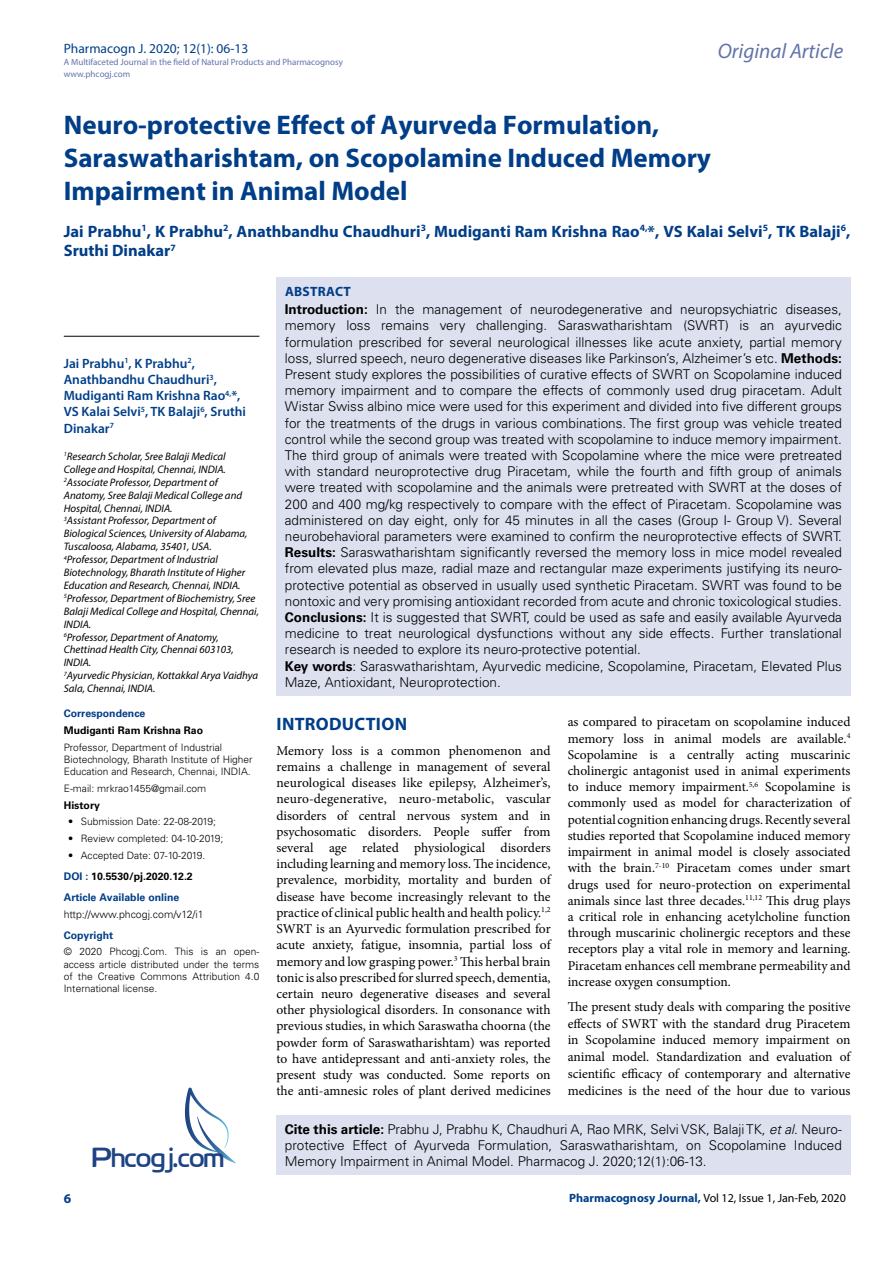
<style>
.page{position:relative;width:893px;height:1263px;background:#fff}
.page>*{position:absolute;margin:0;border:0;box-sizing:border-box;transform-origin:0 0}
.t1{font:27.6px "Cloud World";color:#1e4384}
.t2{font:700 27px/33px "Myriad Pro";color:#003e88}
.t3{font:italic 21px "Myriad Pro";color:#6273aa}
.t4{font:700 18px "Myriad Pro";letter-spacing:.015em;color:#003e88}
.t5{font:700 16.5px/19.5px "Myriad Pro";color:#003e88}
.t6{font:300 13.5px/16.2px "Univers LT Std";color:#000}
.t7{font:13.5px/16.2px "Minion Pro";color:#000;text-align:justify}
.t8{font:600 13.5px/16.2px "Myriad Pro";color:#003e88}
.t9{font:13.5px "Myriad Pro";color:#003f89}
.t10{font:700 13.5px "Myriad Pro";letter-spacing:.02em;color:#003e88}
.t11{font:12px "Myriad Pro";color:#000}
.t12{font:italic 10.8px/12.9px "Myriad Pro";color:#000}
.t13{font:700 10.5px/21.1px "Univers LT Std";color:#003e88}
.t14{font:700 10.5px "Univers LT Std";color:#000}
.t15{font:300 10.5px "Univers LT Std";color:#000}
.t16{font:300 10.2px/12.3px "Univers LT Std";color:#000}
.t17{font:9px/12px "Myriad Pro";color:#6273aa}
.s1{color:#000}
.s2{font-weight:700}
.s3{font-style:italic}
.s4{font-weight:700;color:#003e88}
</style>
<div class="page">
<div style="left:276px;top:1115px;width:574px;height:60px;background:#dde0ef"></div>
<svg style="left:185px;top:1087px;width:51px;height:76px"></svg>
<div style="left:276px;top:277px;width:574px;height:418px;background:#dde0ef"></div>
<hr style="left:64px;top:336px;width:195px;height:1px;background:#000">
<p class="t9" style="left:64px;top:40px;width:186px">Pharmacogn J. 2020; 12(1): 06-13</p>
<p class="t17" style="left:64px;top:55px;width:281px">A Multifaceted Journal in the field of Natural Products and Pharmacognosy www.phcogj.com</p>
<h3 class="t3" style="left:718px;top:38px;width:127px">Original Article</h3>
<h2 class="t2" style="left:64px;top:108px;width:649px">Neuro-protective Effect of Ayurveda Formulation,<br>Saraswatharishtam, on Scopolamine Induced Memory<br>Impairment in Animal Model</h2>
<p class="t5" style="left:64px;top:221px;width:788px">Jai Prabhu<sup>1</sup>, K Prabhu<sup>2</sup>, Anathbandhu Chaudhuri<sup>3</sup>, Mudiganti Ram Krishna Rao<sup>4,</sup>*, VS Kalai Selvi<sup>5</sup>, TK Balaji<sup>6</sup>,<br>Sruthi Dinakar<sup>7</sup></p>
<p class="t8" style="left:64px;top:355px;width:184px">Jai Prabhu<sup>1</sup>, K Prabhu<sup>2</sup>,<br>Anathbandhu Chaudhuri<sup>3</sup>,<br>Mudiganti Ram Krishna Rao<sup>4,</sup>*,<br>VS Kalai Selvi<sup>5</sup>, TK Balaji<sup>6</sup>, Sruthi<br>Dinakar<sup>7</sup></p>
<p class="t12" style="left:64px;top:450px;width:197px"><sup>1</sup>Research Scholar, Sree Balaji Medical College and Hospital, Chennai, INDIA.<br><sup>2</sup>Associate Professor, Department of Anatomy, Sree Balaji Medical College and Hospital, Chennai, INDIA.<br><sup>3</sup>Assistant Professor, Department of Biological Sciences, University of Alabama, Tuscaloosa, Alabama, 35401, USA.<br><sup>4</sup>Professor, Department of Industrial Biotechnology, Bharath Institute of Higher Education and Research, Chennai, INDIA.<br><sup>5</sup>Professor, Department of Biochemistry, Sree Balaji Medical College and Hospital, Chennai, INDIA.<br><sup>6</sup>Professor, Department of Anatomy, Chettinad Health City, Chennai 603103, INDIA.<br><sup>7</sup>Ayurvedic Physician, Kottakkal Arya Vaidhya Sala, Chennai, INDIA.</p>
<p class="t13" style="left:64px;top:703px;width:83px">Correspondence</p>
<p class="t14" style="left:64px;top:724px;width:141px">Mudiganti Ram Krishna Rao</p>
<p class="t16" style="left:64px;top:741px;width:190px">Professor, Department of Industrial<br>Biotechnology, Bharath Institute of Higher<br>Education and Research, Chennai, INDIA.</p>
<p class="t16" style="left:64px;top:782px;width:144px">E-mail: mrkrao1455@gmail.com</p>
<p class="t14" style="left:64px;top:799px;width:38px">History</p>
<p class="t16" style="left:68px;top:815px;width:150px">• Submission Date: 22-08-2019;</p>
<p class="t16" style="left:68px;top:832px;width:157px">• Review completed: 04-10-2019;</p>
<p class="t16" style="left:68px;top:849px;width:139px">• Accepted Date: 07-10-2019.</p>
<p class="t13" style="left:64px;top:866px;width:130px">DOI : <span class="s1">10.5530/pj.2020.12.2<br></span>Article Available online</p>
<p class="t15" style="left:64px;top:908px;width:141px">http://www.phcogj.com/v12/i1</p>
<p class="t13" style="left:64px;top:925px;width:51px">Copyright</p>
<p class="t16" style="left:64px;top:946px;width:197px;text-align:justify">© 2020 Phcogj.Com. This is an open&shy;access article distributed under the terms of the Creative Commons Attribution 4.0<br>International license.</p>
<p class="t10" style="left:285px;top:283px;width:67px">ABSTRACT</p>
<p class="t6" style="left:285px;top:301px;width:559px"><span class="s2">Introduction:</span> In the management of neurodegenerative and neuropsychiatric diseases, memory loss remains very challenging. Saraswatharishtam (SWRT) is an ayurvedic formulation prescribed for several neurological illnesses like acute anxiety, partial memory loss, slurred speech, neuro degenerative diseases like Parkinson’s, Alzheimer’s etc. <span class="s2">Methods:<br></span>Present study explores the possibilities of curative effects of SWRT on Scopolamine induced memory impairment and to compare the effects of commonly used drug piracetam. Adult Wistar Swiss albino mice were used for this experiment and divided into five different groups for the treatments of the drugs in various combinations. The first group was vehicle treated control while the second group was treated with scopolamine to induce memory impairment.<br>The third group of animals were treated with Scopolamine where the mice were pretreated with standard neuroprotective drug Piracetam, while the fourth and fifth group of animals were treated with scopolamine and the animals were pretreated with SWRT at the doses of 200 and 400 mg/kg respectively to compare with the effect of Piracetam. Scopolamine was administered on day eight, only for 45 minutes in all the cases (Group I- Group V). Several neurobehavioral parameters were examined to confirm the neuroprotective effects of SWRT.<br><span class="s2">Results:</span> Saraswatharishtam significantly reversed the memory loss in mice model revealed from elevated plus maze, radial maze and rectangular maze experiments justifying its neuro&shy;protective potential as observed in usually used synthetic Piracetam. SWRT was found to be nontoxic and very promising antioxidant recorded from acute and chronic toxicological studies.<br><span class="s2">Conclusions:</span> It is suggested that SWRT, could be used as safe and easily available Ayurveda medicine to treat neurological dysfunctions without any side effects. Further translational research is needed to explore its neuro-protective potential.<br><span class="s2">Key words</span>: Saraswatharishtam, Ayurvedic medicine, Scopolamine, Piracetam, Elevated Plus Maze, Antioxidant, Neuroprotection.</p>
<h3 class="t4" style="left:277px;top:712px;width:132px">INTRODUCTION</h3>
<p class="t7" style="left:276px;top:742px;width:276px">Memory loss is a common phenomenon and remains a challenge in management of several neurological diseases like epilepsy, Alzheimer’s, neuro-degenerative, neuro-metabolic, vascular disorders of central nervous system and in psychosomatic disorders. People suffer from several age related physiological disorders including learning and memory loss. The incidence, prevalence, morbidity, mortality and burden of disease have become increasingly relevant to the practice of clinical public health and health policy.<sup>1,2<br></sup>SWRT is an Ayurvedic formulation prescribed for acute anxiety, fatigue, insomnia, partial loss of memory and low grasping power.<sup>3</sup> This herbal brain tonic is also prescribed for slurred speech, dementia, certain neuro degenerative diseases and several other physiological disorders. In consonance with previous studies, in which Saraswatha choorna (the powder form of Saraswatharishtam) was reported to have antidepressant and anti-anxiety roles, the present study was conducted. Some reports on the anti-amnesic roles of plant derived medicines</p>
<p class="t7" style="left:568px;top:714px;width:284px">as compared to piracetam on scopolamine induced memory loss in animal models are available.<sup>4<br></sup>Scopolamine is a centrally acting muscarinic cholinergic antagonist used in animal experiments to induce memory impairment.<sup>5,6</sup> Scopolamine is commonly used as model for characterization of potential cognition enhancing drugs. Recently several studies reported that Scopolamine induced memory impairment in animal model is closely associated with the brain.<sup>7-10</sup> Piracetam comes under smart drugs used for neuro-protection on experimental animals since last three decades.<sup>11,12</sup> This drug plays a critical role in enhancing acetylcholine function through muscarinic cholinergic receptors and these receptors play a vital role in memory and learning.<br>Piracetam enhances cell membrane permeability and increase oxygen consumption.</p>
<p class="t7" style="left:568px;top:998px;width:284px;line-height:16.8px">The present study deals with comparing the positive effects of SWRT with the standard drug Piracetem in Scopolamine induced memory impairment on animal model. Standardization and evaluation of scientific efficacy of contemporary and alternative medicines is the need of the hour due to various</p>
<p class="t6" style="left:285px;top:1121px;width:559px"><span class="s2">Cite this article:</span> Prabhu J, Prabhu K, Chaudhuri A, Rao MRK, Selvi VSK, Balaji TK, <span class="s3">et al</span>. Neuro&shy;protective Effect of Ayurveda Formulation, Saraswatharishtam, on Scopolamine Induced</p>
<h1 class="t1" style="left:92px;top:1136px;width:134px">Phcogj.com</h1>
<p class="t6" style="left:285px;top:1153px;width:423px">Memory Impairment in Animal Model. Pharmacog J. 2020;12(1):06-13.</p>
<p class="t10" style="left:64px;top:1190px;width:9px">6</p>
<p class="t11" style="left:569px;top:1190px;width:278px"><span class="s4">Pharmacognosy Journal,</span> Vol 12, Issue 1, Jan-Feb, 2020</p>
</div>
